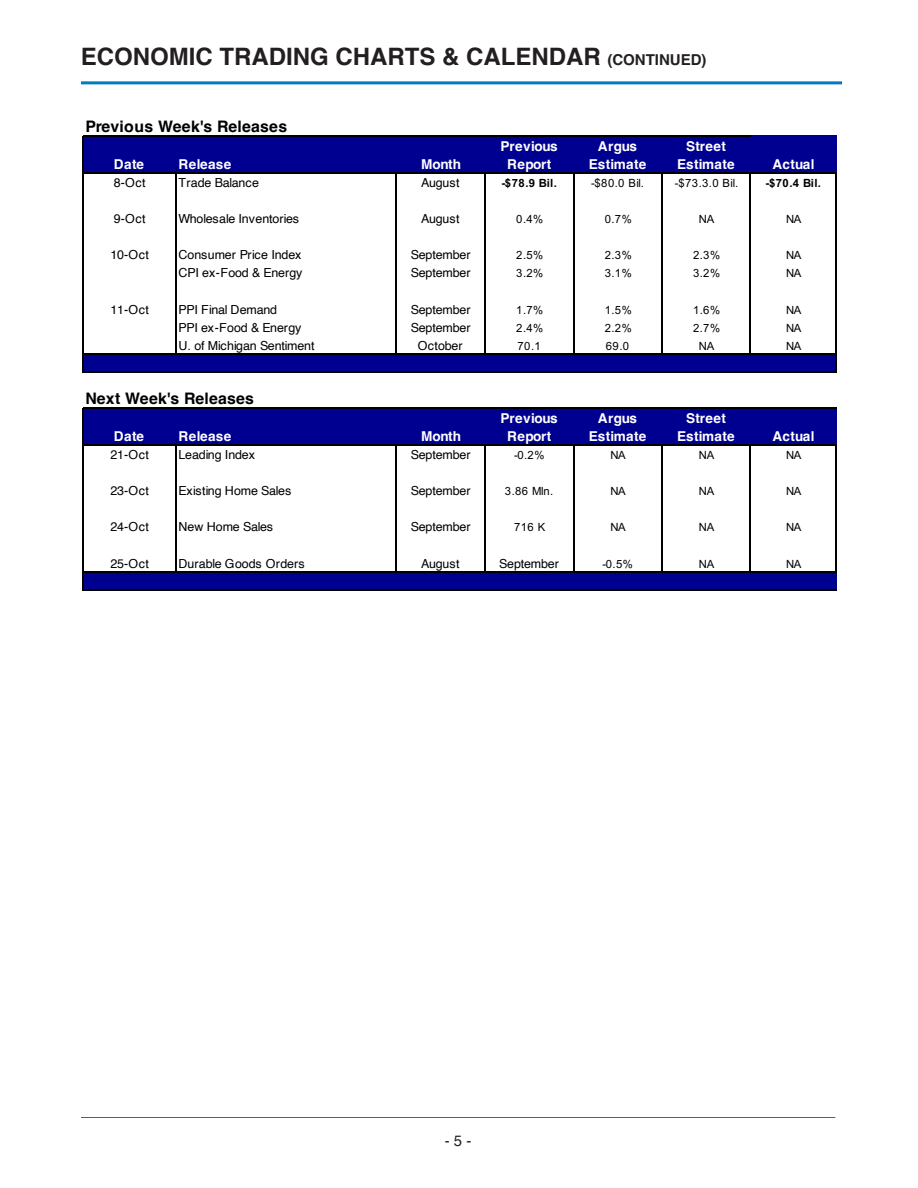
<style>
.page{position:relative;width:918px;height:1188px;background:#fff}
.page>*{position:absolute;margin:0;border:0;box-sizing:border-box;transform-origin:0 0}
.t1{font:700 24px "Helvetica";color:#231f20}
.t2{font:700 15.9px "Helvetica";letter-spacing:.015em;color:#000}
.t3{font:15px "Helvetica";color:#231f20}
.t4{font:700 13.65px "Helvetica";letter-spacing:.025em;color:#fff}
.t5{font:700 13.65px "Helvetica";color:#fff}
.t6{font:12.45px "Helvetica";letter-spacing:-.01em;color:#000}
.t7{font:11.4px "Arial";letter-spacing:-.02em;color:#000}
.t8{font:700 11.4px "Arial";letter-spacing:.02em;color:#000}
.s1{font-size:15px}
</style>
<div class="page">
<hr style="left:81px;top:81px;width:761px;height:3px;background:#007cc2">
<hr style="left:81px;top:1117px;width:754px;height:1px;background:#007cc2">
<div style="left:83px;top:136px;width:754px;height:37px;background:#000090"></div>
<div style="left:83px;top:353px;width:754px;height:20px;background:#000090"></div>
<div style="left:83px;top:408px;width:754px;height:37px;background:#000090"></div>
<div style="left:83px;top:571px;width:754px;height:19px;background:#000090"></div>
<hr style="left:82px;top:136px;width:1px;height:237px;background:#000">
<hr style="left:175px;top:173px;width:1px;height:182px;background:#000">
<hr style="left:395px;top:173px;width:1px;height:182px;background:#000">
<hr style="left:485px;top:173px;width:1px;height:182px;background:#000">
<hr style="left:573px;top:173px;width:1px;height:182px;background:#000">
<hr style="left:661px;top:173px;width:1px;height:182px;background:#000">
<hr style="left:750px;top:173px;width:1px;height:182px;background:#000">
<hr style="left:836px;top:173px;width:1px;height:200px;background:#000">
<hr style="left:82px;top:408px;width:1px;height:182px;background:#000">
<hr style="left:175px;top:445px;width:1px;height:127px;background:#000">
<hr style="left:395px;top:445px;width:1px;height:127px;background:#000">
<hr style="left:485px;top:445px;width:1px;height:127px;background:#000">
<hr style="left:573px;top:445px;width:1px;height:127px;background:#000">
<hr style="left:661px;top:445px;width:1px;height:127px;background:#000">
<hr style="left:750px;top:445px;width:1px;height:127px;background:#000">
<hr style="left:836px;top:445px;width:1px;height:127px;background:#000">
<hr style="left:83px;top:136px;width:668px;height:1px;background:#000">
<hr style="left:83px;top:172px;width:754px;height:1px;background:#000">
<hr style="left:83px;top:353px;width:754px;height:2px;background:#000">
<hr style="left:83px;top:372px;width:754px;height:1px;background:#000">
<hr style="left:83px;top:408px;width:754px;height:1px;background:#000">
<hr style="left:83px;top:444px;width:754px;height:1px;background:#000">
<hr style="left:83px;top:571px;width:754px;height:1px;background:#000">
<hr style="left:83px;top:589px;width:754px;height:1px;background:#000">
<p class="t1" style="left:81px;top:42px;width:627px">ECONOMIC TRADING CHARTS &amp; CALENDAR <span class="s1">(CONTINUED)</span></p>
<p class="t2" style="left:86px;top:117px;width:203px">Previous Week's Releases</p>
<p class="t5" style="left:500px;top:137px;width:59px">Previous</p>
<p class="t4" style="left:598px;top:137px;width:41px">Argus</p>
<p class="t4" style="left:686px;top:137px;width:41px">Street</p>
<p class="t4" style="left:114px;top:156px;width:32px">Date</p>
<p class="t4" style="left:179px;top:156px;width:54px">Release</p>
<p class="t4" style="left:421px;top:156px;width:42px">Month</p>
<p class="t4" style="left:507px;top:156px;width:46px">Report</p>
<p class="t5" style="left:589px;top:156px;width:59px">Estimate</p>
<p class="t5" style="left:677px;top:156px;width:59px">Estimate</p>
<p class="t4" style="left:772px;top:156px;width:44px">Actual</p>
<p class="t6" style="left:114px;top:173px;width:33px">8-Oct</p>
<p class="t6" style="left:179px;top:173px;width:82px">Trade Balance</p>
<p class="t6" style="left:421px;top:173px;width:40px">August</p>
<p class="t8" style="left:502px;top:175px;width:57px">-$78.9 Bil.</p>
<p class="t7" style="left:591px;top:175px;width:55px">-$80.0 Bil.</p>
<p class="t7" style="left:675px;top:175px;width:65px">-$73.3.0 Bil.</p>
<p class="t8" style="left:766px;top:175px;width:57px">-$70.4 Bil.</p>
<p class="t6" style="left:114px;top:209px;width:33px">9-Oct</p>
<p class="t6" style="left:179px;top:209px;width:122px">Wholesale Inventories</p>
<p class="t6" style="left:421px;top:209px;width:40px">August</p>
<p class="t7" style="left:516px;top:211px;width:29px">0.4%</p>
<p class="t7" style="left:605px;top:211px;width:29px">0.7%</p>
<p class="t7" style="left:699px;top:211px;width:17px">NA</p>
<p class="t7" style="left:786px;top:211px;width:17px">NA</p>
<p class="t6" style="left:111px;top:245px;width:40px">10-Oct</p>
<p class="t6" style="left:179px;top:245px;width:124px">Consumer Price Index</p>
<p class="t6" style="left:411px;top:245px;width:61px">September</p>
<p class="t7" style="left:516px;top:247px;width:29px">2.5%</p>
<p class="t7" style="left:605px;top:247px;width:29px">2.3%</p>
<p class="t7" style="left:693px;top:247px;width:29px">2.3%</p>
<p class="t7" style="left:786px;top:247px;width:17px">NA</p>
<p class="t6" style="left:179px;top:263px;width:126px">CPI ex-Food &amp; Energy</p>
<p class="t6" style="left:411px;top:263px;width:61px">September</p>
<p class="t7" style="left:516px;top:266px;width:29px">3.2%</p>
<p class="t7" style="left:605px;top:266px;width:29px">3.1%</p>
<p class="t7" style="left:693px;top:266px;width:29px">3.2%</p>
<p class="t7" style="left:786px;top:266px;width:17px">NA</p>
<p class="t6" style="left:111px;top:300px;width:40px">11-Oct</p>
<p class="t6" style="left:179px;top:300px;width:100px">PPI Final Demand</p>
<p class="t6" style="left:411px;top:300px;width:61px">September</p>
<p class="t7" style="left:516px;top:302px;width:29px">1.7%</p>
<p class="t7" style="left:605px;top:302px;width:29px">1.5%</p>
<p class="t7" style="left:693px;top:302px;width:29px">1.6%</p>
<p class="t7" style="left:786px;top:302px;width:17px">NA</p>
<p class="t6" style="left:179px;top:318px;width:124px">PPI ex-Food &amp; Energy</p>
<p class="t6" style="left:411px;top:318px;width:61px">September</p>
<p class="t7" style="left:516px;top:320px;width:29px">2.4%</p>
<p class="t7" style="left:605px;top:320px;width:29px">2.2%</p>
<p class="t7" style="left:693px;top:320px;width:29px">2.7%</p>
<p class="t7" style="left:786px;top:320px;width:17px">NA</p>
<p class="t6" style="left:179px;top:336px;width:137px">U. of Michigan Sentiment</p>
<p class="t6" style="left:418px;top:336px;width:46px">October</p>
<p class="t7" style="left:517px;top:338px;width:25px">70.1</p>
<p class="t7" style="left:606px;top:338px;width:25px">69.0</p>
<p class="t7" style="left:699px;top:338px;width:17px">NA</p>
<p class="t7" style="left:786px;top:338px;width:17px">NA</p>
<p class="t2" style="left:86px;top:389px;width:170px">Next Week's Releases</p>
<p class="t5" style="left:500px;top:409px;width:59px">Previous</p>
<p class="t4" style="left:598px;top:409px;width:41px">Argus</p>
<p class="t4" style="left:686px;top:409px;width:41px">Street</p>
<p class="t4" style="left:114px;top:428px;width:32px">Date</p>
<p class="t4" style="left:179px;top:428px;width:54px">Release</p>
<p class="t4" style="left:421px;top:428px;width:42px">Month</p>
<p class="t4" style="left:507px;top:428px;width:46px">Report</p>
<p class="t5" style="left:589px;top:428px;width:59px">Estimate</p>
<p class="t5" style="left:677px;top:428px;width:59px">Estimate</p>
<p class="t4" style="left:772px;top:428px;width:44px">Actual</p>
<p class="t6" style="left:111px;top:445px;width:40px">21-Oct</p>
<p class="t6" style="left:179px;top:445px;width:78px">Leading Index</p>
<p class="t6" style="left:411px;top:445px;width:61px">September</p>
<p class="t7" style="left:514px;top:447px;width:32px">-0.2%</p>
<p class="t7" style="left:610px;top:447px;width:17px">NA</p>
<p class="t7" style="left:699px;top:447px;width:17px">NA</p>
<p class="t7" style="left:786px;top:447px;width:17px">NA</p>
<p class="t6" style="left:111px;top:481px;width:40px">23-Oct</p>
<p class="t6" style="left:179px;top:481px;width:114px">Existing Home Sales</p>
<p class="t6" style="left:411px;top:481px;width:61px">September</p>
<p class="t7" style="left:505px;top:483px;width:50px">3.86 Mln.</p>
<p class="t7" style="left:610px;top:483px;width:17px">NA</p>
<p class="t7" style="left:699px;top:483px;width:17px">NA</p>
<p class="t7" style="left:786px;top:483px;width:17px">NA</p>
<p class="t6" style="left:111px;top:517px;width:40px">24-Oct</p>
<p class="t6" style="left:179px;top:517px;width:96px">New Home Sales</p>
<p class="t6" style="left:411px;top:517px;width:61px">September</p>
<p class="t7" style="left:514px;top:519px;width:33px">716 K</p>
<p class="t7" style="left:610px;top:519px;width:17px">NA</p>
<p class="t7" style="left:699px;top:519px;width:17px">NA</p>
<p class="t7" style="left:786px;top:519px;width:17px">NA</p>
<p class="t6" style="left:111px;top:554px;width:40px">25-Oct</p>
<p class="t6" style="left:179px;top:554px;width:128px">Durable Goods Orders</p>
<p class="t6" style="left:421px;top:554px;width:40px">August</p>
<p class="t6" style="left:499px;top:554px;width:61px">September</p>
<p class="t7" style="left:602px;top:556px;width:32px">-0.5%</p>
<p class="t7" style="left:699px;top:556px;width:17px">NA</p>
<p class="t7" style="left:786px;top:556px;width:17px">NA</p>
<p class="t3" style="left:445px;top:1129px;width:28px">- 5 -</p>
</div>
